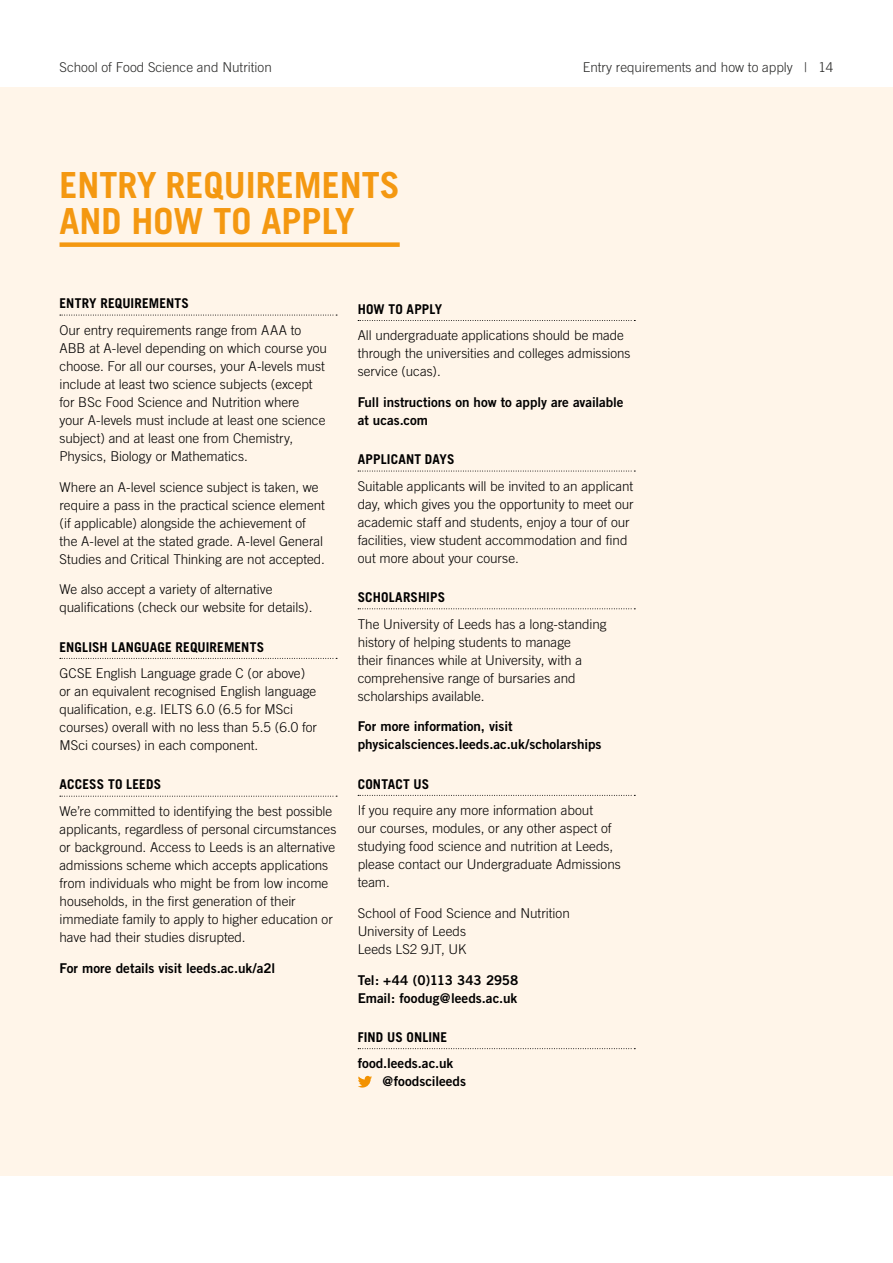
<style>
.page{position:relative;width:893px;height:1263px;background:#fff}
.page>*{position:absolute;margin:0;border:0;box-sizing:border-box;transform-origin:0 0}
.t1{font:700 36px/36px "Trade Gothic";color:#f49811}
.t2{font:300 13.5px/18px "Trade Gothic";color:#000}
.t3{font:13.5px/18px "Trade Gothic Bold Two";letter-spacing:-.005em;color:#000}
.t4{font:700 13.5px "Trade Gothic";letter-spacing:.01em;color:#000}
.t5{font:300 13.5px "Trade Gothic";color:#282827}
</style>
<div class="page">
<div style="left:0;top:87px;width:893px;height:1089px;background:#fff5e9"></div>
<div style="left:60px;top:242px;width:340px;height:5px;background:#f49811"></div>
<svg style="left:60px;top:315px;width:277px;height:1px"></svg>
<svg style="left:60px;top:658px;width:277px;height:1px"></svg>
<svg style="left:60px;top:796px;width:277px;height:1px"></svg>
<svg style="left:358px;top:320px;width:277px;height:1px"></svg>
<svg style="left:358px;top:471px;width:277px;height:1px"></svg>
<svg style="left:358px;top:608px;width:277px;height:1px"></svg>
<svg style="left:358px;top:795px;width:277px;height:1px"></svg>
<svg style="left:358px;top:1048px;width:277px;height:1px"></svg>
<svg style="left:358px;top:1076px;width:14px;height:11px"></svg>
<p class="t5" style="left:60px;top:59px;width:214px">School of Food Science and Nutrition</p>
<p class="t5" style="left:583px;top:59px;width:252px">Entry requirements and how to apply | 14</p>
<h1 class="t1" style="left:60px;top:166px;width:342px">ENTRY REQUIREMENTS<br>AND HOW TO APPLY</h1>
<p class="t4" style="left:60px;top:295px;width:131px">ENTRY REQUIREMENTS</p>
<p class="t2" style="left:60px;top:321px;width:269px">Our entry requirements range from AAA to ABB at A-level depending on which course you choose. For all our courses, your A-levels must include at least two science subjects (except for BSc Food Science and Nutrition where your A-levels must include at least one science subject) and at least one from Chemistry, Physics, Biology or Mathematics.</p>
<p class="t2" style="left:60px;top:478px;width:267px">Where an A-level science subject is taken, we require a pass in the practical science element (if applicable) alongside the achievement of the A-level at the stated grade. A-level General Studies and Critical Thinking are not accepted.</p>
<p class="t2" style="left:60px;top:580px;width:255px">We also accept a variety of alternative qualifications (check our website for details).</p>
<p class="t4" style="left:60px;top:638px;width:206px">ENGLISH LANGUAGE REQUIREMENTS</p>
<p class="t2" style="left:60px;top:664px;width:259px">GCSE English Language grade C (or above) or an equivalent recognised English language qualification, e.g. IELTS 6.0 (6.5 for MSci courses) overall with no less than 5.5 (6.0 for MSci courses) in each component.</p>
<p class="t4" style="left:60px;top:776px;width:103px">ACCESS TO LEEDS</p>
<p class="t2" style="left:60px;top:802px;width:278px">We’re committed to identifying the best possible applicants, regardless of personal circumstances or background. Access to Leeds is an alternative admissions scheme which accepts applications from individuals who might be from low income households, in the first generation of their immediate family to apply to higher education or have had their studies disrupted.</p>
<p class="t3" style="left:60px;top:958px;width:217px">For more details visit leeds.ac.uk/a2l</p>
<p class="t4" style="left:358px;top:301px;width:86px">HOW TO APPLY</p>
<p class="t2" style="left:358px;top:326px;width:274px">All undergraduate applications should be made through the universities and colleges admissions service (ucas).</p>
<p class="t3" style="left:358px;top:393px;width:267px">Full instructions on how to apply are available at ucas.com</p>
<p class="t4" style="left:358px;top:451px;width:98px">APPLICANT DAYS</p>
<p class="t2" style="left:358px;top:477px;width:277px">Suitable applicants will be invited to an applicant day, which gives you the opportunity to meet our academic staff and students, enjoy a tour of our facilities, view student accommodation and find out more about your course.</p>
<p class="t4" style="left:358px;top:589px;width:89px">SCHOLARSHIPS</p>
<p class="t2" style="left:358px;top:615px;width:250px">The University of Leeds has a long-standing history of helping students to manage<br>their finances while at University, with a comprehensive range of bursaries and scholarships available.</p>
<p class="t3" style="left:358px;top:717px;width:245px">For more information, visit physicalsciences.leeds.ac.uk/scholarships</p>
<p class="t4" style="left:358px;top:775px;width:73px">CONTACT US</p>
<p class="t2" style="left:358px;top:801px;width:265px">If you require any more information about<br>our courses, modules, or any other aspect of studying food science and nutrition at Leeds, please contact our Undergraduate Admissions team.</p>
<p class="t2" style="left:358px;top:904px;width:214px">School of Food Science and Nutrition<br>University of Leeds<br>Leeds LS2 9JT, UK</p>
<p class="t3" style="left:358px;top:970px;width:162px">Tel: +44 (0)113 343 2958<br>Email: foodug@leeds.ac.uk</p>
<p class="t4" style="left:358px;top:1029px;width:91px">FIND US ONLINE</p>
<p class="t3" style="left:382px;top:1054px;width:85px;text-indent:-25px">food.leeds.ac.uk @foodscileeds</p>
</div>
